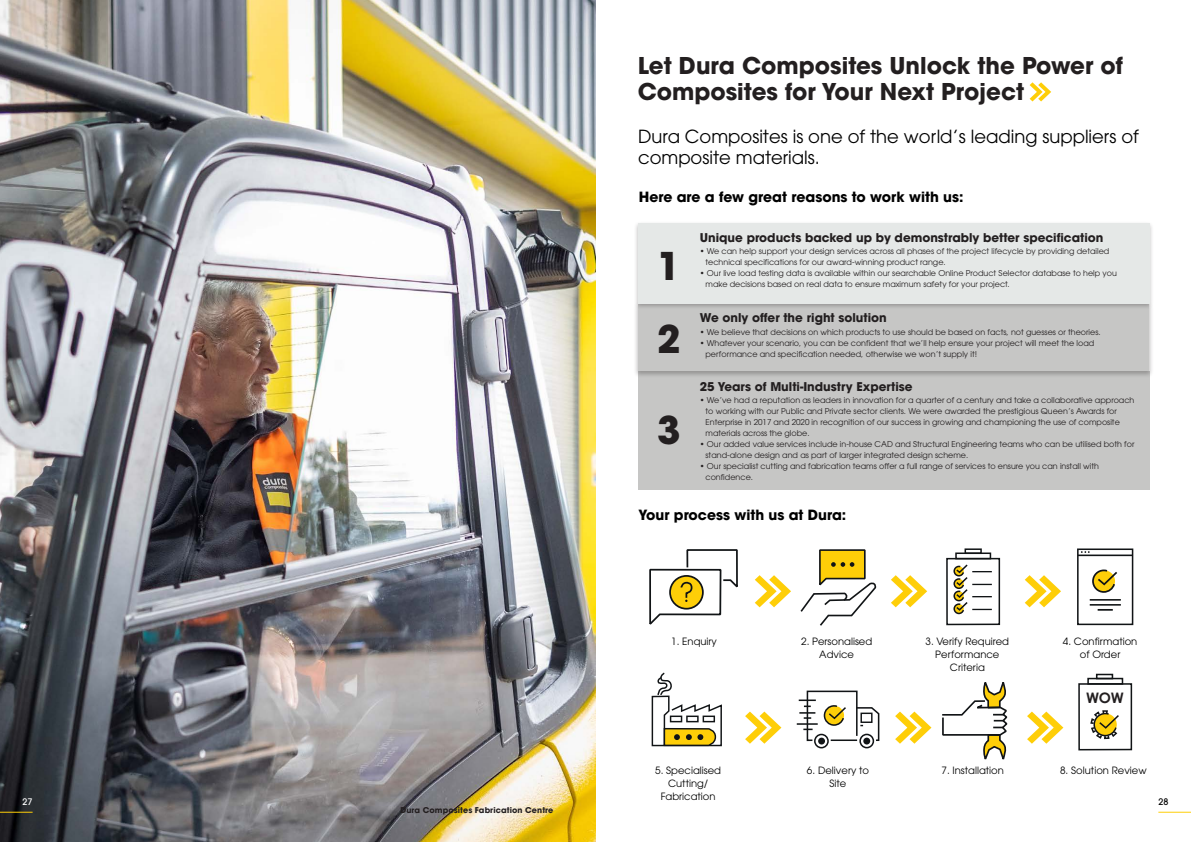
<style>
.page{position:relative;width:1191px;height:842px;background:#fff}
.page>*{position:absolute;margin:0;border:0;box-sizing:border-box;transform-origin:0 0}
.t1{font:700 38px "ITC Avant Garde Pro";color:#231f20}
.t2{font:700 23px/26px "ITC Avant Garde Pro";color:#231f20}
.t3{font:18px/21px "ITC Avant Garde Pro";color:#000}
.t4{font:700 14.5px "Century Gothic Pro";color:#231f20}
.t5{font:700 14px "ITC Avant Garde Pro";color:#000}
.t6{font:700 12px "ITC Avant Garde Pro";color:#231f20}
.t7{font:10px/13px "ITC Avant Garde Pro";color:#000;text-align:center}
.t8{font:500 9px "ITC Avant Garde Pro";color:#000}
.t9{font:500 9px "ITC Avant Garde Pro";color:#fff}
.t10{font:8px/11px "ITC Avant Garde Pro";color:#231f20}
.t11{font:700 8px "ITC Avant Garde Pro";letter-spacing:.01em;color:#231f20}
</style>
<div class="page">
<hr style="left:1158px;top:812px;width:33px;height:1px;background:#fece08">
<img style="left:0;top:0;width:595px;height:842px">
<div style="left:638px;top:371px;width:511px;height:119px;background:#c6c6c5"></div>
<div style="left:633px;top:301px;width:520px;height:76px;background:#231f20;opacity:.3"></div>
<div style="left:638px;top:304px;width:511px;height:67px;background:#c6c6c5"></div>
<div style="left:633px;top:221px;width:520px;height:89px;background:#231f20;opacity:.3"></div>
<div style="left:638px;top:223px;width:511px;height:81px;background:#e5e8e7"></div>
<svg style="left:649px;top:549px;width:89px;height:76px"></svg>
<svg style="left:800px;top:549px;width:77px;height:77px"></svg>
<div style="left:955px;top:552px;width:36px;height:7px;border:2px solid #111416"></div>
<div style="left:964px;top:548px;width:17px;height:6px;border:2px solid #111416"></div>
<svg style="left:953px;top:564px;width:38px;height:51px"></svg>
<div style="left:946px;top:558px;width:54px;height:67px;border:2px solid #111416"></div>
<svg style="left:1077px;top:548px;width:57px;height:78px"></svg>
<svg style="left:651px;top:672px;width:71px;height:75px"></svg>
<hr style="left:796px;top:723px;width:21px;height:2px;background:#111416">
<div style="left:814px;top:734px;width:14px;height:14px;border:2px solid #111416;border-radius:50%"></div>
<div style="left:818px;top:738px;width:7px;height:6px;background:#111416;border-radius:50%"></div>
<div style="left:859px;top:734px;width:15px;height:14px;border:2px solid #111416;border-radius:50%"></div>
<div style="left:863px;top:738px;width:7px;height:6px;background:#111416;border-radius:50%"></div>
<svg style="left:798px;top:690px;width:82px;height:52px"></svg>
<svg style="left:942px;top:682px;width:66px;height:78px"></svg>
<div style="left:1078px;top:683px;width:54px;height:67px;border:2px solid #111416"></div>
<div style="left:1087px;top:678px;width:36px;height:7px;border:2px solid #111416"></div>
<div style="left:1096px;top:674px;width:17px;height:5px;border:2px solid #111416"></div>
<svg style="left:1090px;top:710px;width:29px;height:30px"></svg>
<svg style="left:1024px;top:575px;width:37px;height:32px"></svg>
<svg style="left:891px;top:575px;width:36px;height:32px"></svg>
<svg style="left:754px;top:575px;width:37px;height:32px"></svg>
<svg style="left:1027px;top:711px;width:36px;height:33px"></svg>
<svg style="left:895px;top:711px;width:36px;height:33px"></svg>
<svg style="left:745px;top:711px;width:36px;height:33px"></svg>
<svg style="left:1029px;top:82px;width:22px;height:19px"></svg>
<hr style="left:0;top:812px;width:33px;height:1px;background:#fece08">
<p class="t9" style="left:23px;top:796px;width:11px">27</p>
<p class="t11" style="left:400px;top:805px;width:154px">Dura Composites Fabrication Centre</p>
<h2 class="t2" style="left:637px;top:52px;width:487px">Let Dura Composites Unlock the Power of<br>Composites for Your Next Project</h2>
<h3 class="t3" style="left:638px;top:125px;width:502px">Dura Composites is one of the world’s leading suppliers of composite materials.</h3>
<h3 class="t5" style="left:639px;top:188px;width:326px">Here are a few great reasons to work with us:</h3>
<h1 class="t1" style="left:657px;top:240px;width:25px">1</h1>
<h1 class="t1" style="left:657px;top:313px;width:25px">2</h1>
<h1 class="t1" style="left:657px;top:405px;width:25px">3</h1>
<h3 class="t6" style="left:700px;top:230px;width:405px">Unique products backed up by demonstrably better specification</h3>
<p class="t10" style="left:705px;top:246px;width:405px;text-indent:-6px">• We can help support your design services across all phases of the project lifecycle by providing detailed technical specifications for our award-winning product range.</p>
<p class="t10" style="left:700px;top:268px;width:418px">• Our live load testing data is available within our searchable Online Product Selector database to help you</p>
<p class="t10" style="left:705px;top:279px;width:306px">make decisions based on real data to ensure maximum safety for your project.</p>
<h3 class="t6" style="left:700px;top:310px;width:188px">We only offer the right solution</h3>
<p class="t10" style="left:700px;top:326px;width:402px">• We believe that decisions on which products to use should be based on facts, not guesses or theories.</p>
<p class="t10" style="left:700px;top:337px;width:396px">• Whatever your scenario, you can be confident that we’ll help ensure your project will meet the load</p>
<p class="t10" style="left:705px;top:348px;width:273px">performance and specification needed, otherwise we won’t supply it!</p>
<h3 class="t6" style="left:700px;top:378px;width:214px">25 Years of Multi-Industry Expertise</h3>
<p class="t10" style="left:705px;top:394px;width:430px;text-indent:-6px">• We’ve had a reputation as leaders in innovation for a quarter of a century and take a collaborative approach to working with our Public and Private sector clients. We were awarded the prestigious Queen’s Awards for Enterprise in 2017 and 2020 in recognition of our success in growing and championing the use of composite materials across the globe.</p>
<p class="t10" style="left:705px;top:438px;width:430px;text-indent:-6px">• Our added value services include in-house CAD and Structural Engineering teams who can be utilised both for stand-alone design and as part of larger integrated design scheme.</p>
<p class="t10" style="left:705px;top:460px;width:395px;text-indent:-6px">• Our specialist cutting and fabrication teams offer a full range of services to ensure you can install with confidence.</p>
<h3 class="t5" style="left:638px;top:505px;width:209px">Your process with us at Dura:</h3>
<p class="t7" style="left:671px;top:635px;width:47px">1. Enquiry</p>
<p class="t7" style="left:801px;top:635px;width:73px">2. Personalised<br>Advice</p>
<p class="t7" style="left:925px;top:635px;width:85px">3. Verify Required<br>Performance<br>Criteria</p>
<p class="t7" style="left:1062px;top:635px;width:76px">4. Confirmation of Order</p>
<h3 class="t4" style="left:1086px;top:689px;width:39px">WOW</h3>
<p class="t7" style="left:655px;top:764px;width:67px">5. Specialised<br>Cutting/<br>Fabrication</p>
<p class="t7" style="left:807px;top:763px;width:64px">6. Delivery to<br>Site</p>
<p class="t7" style="left:941px;top:763px;width:64px">7. Installation</p>
<p class="t7" style="left:1060px;top:763px;width:88px">8. Solution Review</p>
<p class="t8" style="left:1158px;top:796px;width:11px">28</p>
</div>
